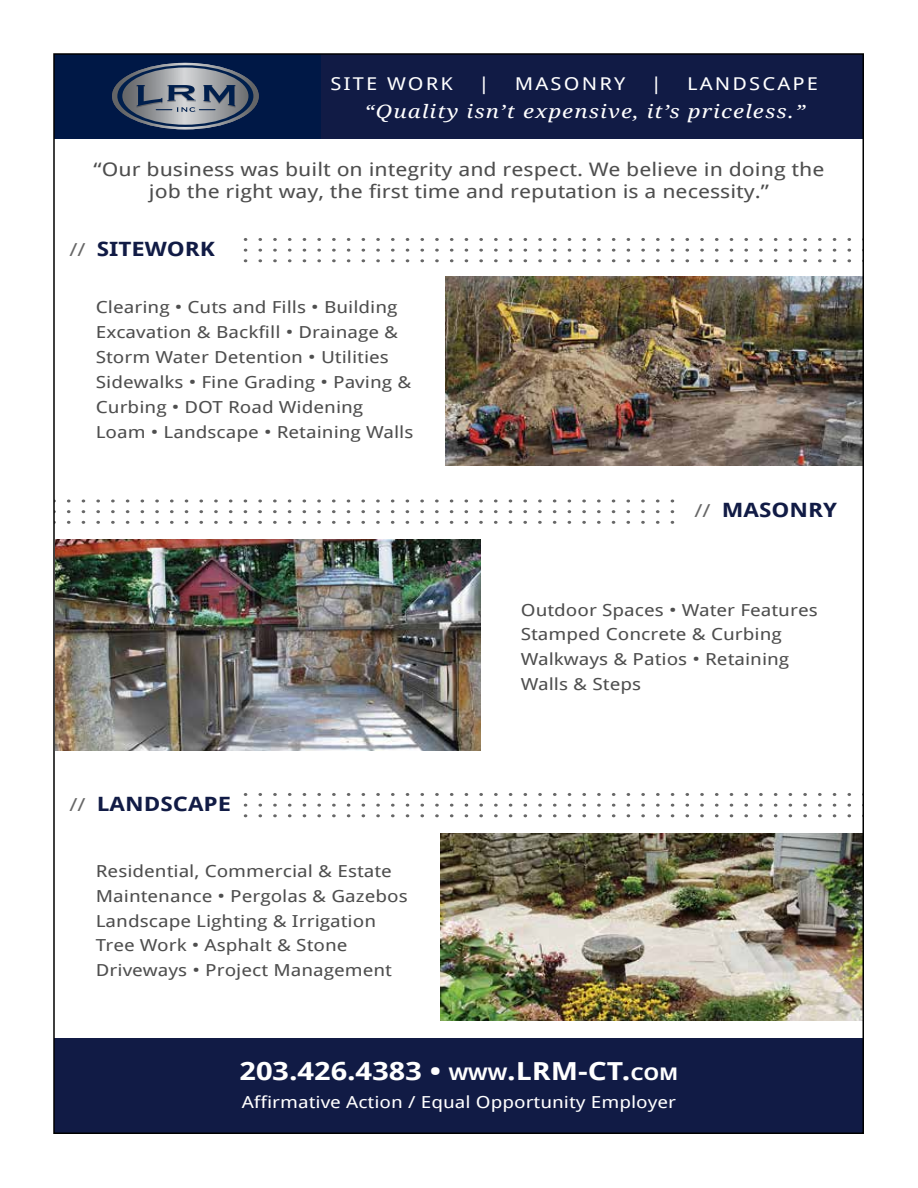
<style>
.page{position:relative;width:918px;height:1188px;background:#fff}
.page>*{position:absolute;margin:0;border:0;box-sizing:border-box;transform-origin:0 0}
.t1{font:700 24.9px "Droid Sans";color:#fff;scale:1.21 1}
.t2{font:700 19.8px "Droid Sans";color:#111b45;scale:1.21 1}
.t3{font:18.6px/22.4px "Droid Sans";color:#4e4e4e;text-align:center;scale:1.21 1}
.t4{font:italic 18.45px "Droid Serif";letter-spacing:.05em;color:#fff;scale:1.21 1}
.t5{font:17.7px "Droid Sans";letter-spacing:.1em;color:#fff;scale:1.21 1}
.t6{font:16.5px/24.9px "Droid Sans";color:#4e4e4e;scale:1.21 1}
.t7{font:16.5px "Droid Sans";color:#fff;scale:1.21 1}
.s1{font-weight:400;font-size:18px;color:#676767}
.s2{font-size:17.4px}
</style>
<div class="page">
<div style="left:54px;top:1038px;width:809px;height:95px;background:#111b45"></div>
<div style="left:311px;top:54px;width:552px;height:85px;background:#111b45"></div>
<div style="left:54px;top:54px;width:266px;height:84px;background:#001846"></div>
<svg style="left:112px;top:63px;width:147px;height:66px"></svg>
<svg style="left:69px;top:521px;width:591px;height:3px"></svg>
<svg style="left:69px;top:510px;width:591px;height:3px"></svg>
<svg style="left:69px;top:499px;width:591px;height:4px"></svg>
<img style="left:56px;top:540px;width:424px;height:211px">
<img style="left:445px;top:277px;width:416px;height:188px">
<svg style="left:260px;top:259px;width:591px;height:3px"></svg>
<svg style="left:260px;top:248px;width:591px;height:4px"></svg>
<svg style="left:260px;top:238px;width:591px;height:3px"></svg>
<svg style="left:260px;top:814px;width:591px;height:4px"></svg>
<svg style="left:260px;top:803px;width:591px;height:4px"></svg>
<svg style="left:260px;top:793px;width:591px;height:3px"></svg>
<img style="left:440px;top:834px;width:421px;height:186px">
<p class="t5" style="left:330px;top:74px;width:103px">SITE WORK</p>
<p class="t5" style="left:478px;top:74px;width:11px">|</p>
<p class="t5" style="left:515px;top:74px;width:93px">MASONRY</p>
<p class="t5" style="left:650px;top:74px;width:11px">|</p>
<p class="t5" style="left:687px;top:74px;width:110px">LANDSCAPE</p>
<p class="t4" style="left:365px;top:101px;width:366px">“Quality isn’t expensive, it’s priceless.”</p>
<p class="t3" style="left:94px;top:158px;width:605px">“Our business was built on integrity and respect. We believe in doing the job the right way, the first time and reputation is a necessity.”</p>
<p class="t2" style="left:69px;top:237px;width:122px"><span class="s1">//</span> SITEWORK</p>
<p class="t6" style="left:96px;top:295px;width:264px">Clearing • Cuts and Fills • Building Excavation &amp; Backfill • Drainage &amp; Storm Water Detention • Utilities Sidewalks • Fine Grading • Paving &amp; Curbing • DOT Road Widening Loam • Landscape • Retaining Walls</p>
<p class="t2" style="left:69px;top:793px;width:135px"><span class="s1">//</span> LANDSCAPE</p>
<p class="t6" style="left:96px;top:859px;width:259px">Residential, Commercial &amp; Estate<br>Maintenance • Pergolas &amp; Gazebos<br>Landscape Lighting &amp; Irrigation<br>Tree Work • Asphalt &amp; Stone<br>Driveways • Project Management</p>
<p class="t2" style="left:694px;top:499px;width:120px"><span class="s1">//</span> MASONRY</p>
<p class="t6" style="left:521px;top:597px;width:247px">Outdoor Spaces • Water Features<br>Stamped Concrete &amp; Curbing<br>Walkways &amp; Patios • Retaining<br>Walls &amp; Steps</p>
<h1 class="t1" style="left:240px;top:1057px;width:364px">203.426.4383 • <span class="s2">WWW</span>.LRM-CT.<span class="s2">COM</span></h1>
<p class="t7" style="left:242px;top:1093px;width:361px">Affirmative Action / Equal Opportunity Employer</p>
</div>
